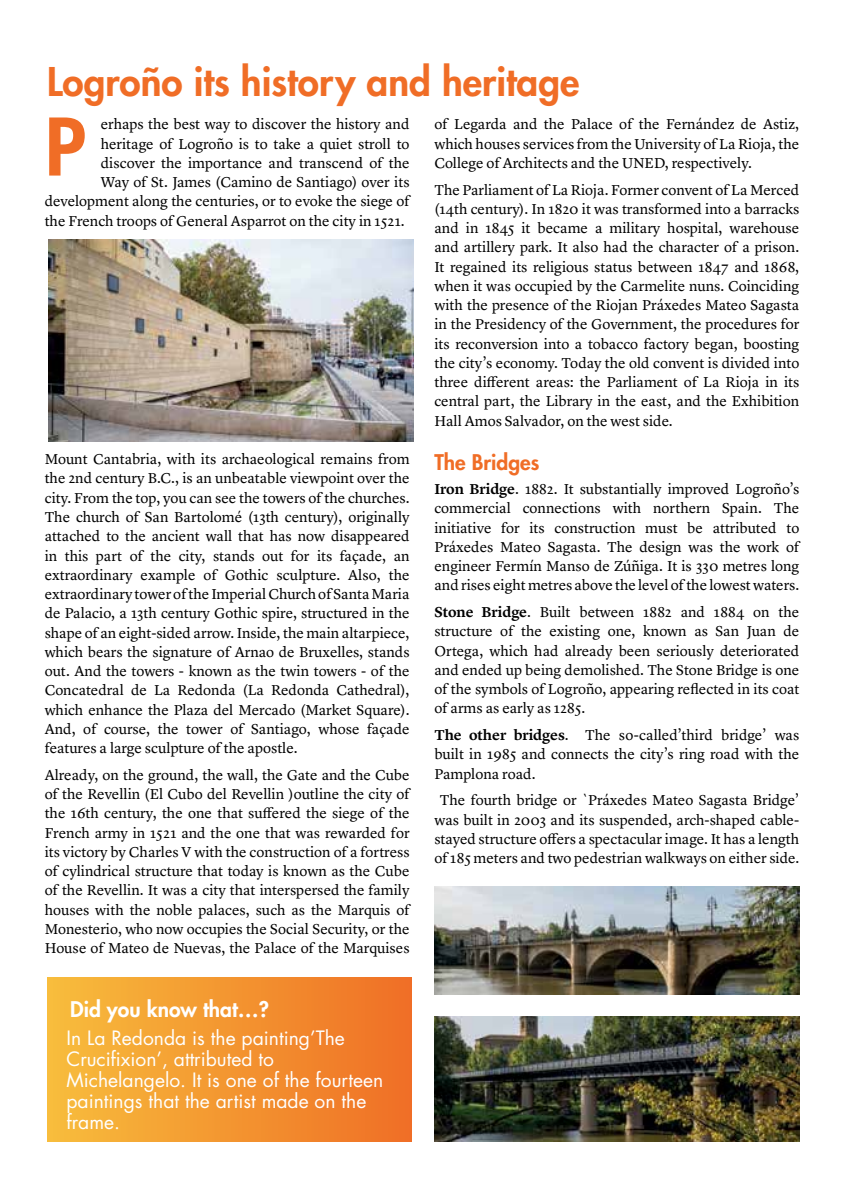
<style>
.page{position:relative;width:844px;height:1191px;background:#fff}
.page>*{position:absolute;margin:0;border:0;box-sizing:border-box;transform-origin:0 0}
.t1{font:800 77px "Futura Std";color:#f06d26}
.t2{font:800 38.5px "Futura Std";color:#f06d26}
.t3{font:800 21px "Futura Std";color:#fff}
.t4{font:800 21px "Futura Std";color:#f06d26}
.t5{font:19.25px/21px "Futura Std";color:#fff}
.t6{font:14.88px/19.2px "Lyon Text";color:#000;text-align:justify}
.s1{font-weight:600}
</style>
<div class="page">
<img style="left:434px;top:1016px;width:365px;height:125px">
<img style="left:434px;top:886px;width:365px;height:108px">
<img style="left:48px;top:240px;width:365px;height:201px">
<div style="left:48px;top:977px;width:363px;height:164px;background:linear-gradient(to right,#f7bd3c,#ef6f26)"></div>
<h2 class="t2" style="left:47px;top:58px;width:533px">Logroño its history and heritage</h2>
<p class="t6" style="left:101px;top:114px;width:310px">erhaps the best way to discover the history and</p>
<p class="t6" style="left:101px;top:133px;width:310px">heritage of Logroño is to take a quiet stroll to</p>
<p class="t6" style="left:101px;top:152px;width:310px">discover the importance and transcend of the</p>
<p class="t6" style="left:101px;top:171px;width:310px">Way of St. James (Camino de Santiago) over its</p>
<p class="t6" style="left:45px;top:191px;width:366px">development along the centuries, or to evoke the siege of</p>
<p class="t6" style="left:45px;top:210px;width:361px">the French troops of General Asparrot on the city in 1521.</p>
<h1 class="t1" style="left:45px;top:98px;width:42px">P</h1>
<p class="t6" style="left:434px;top:114px;width:366px">of Legarda and the Palace of the Fernández de Astiz, which houses services from the University of La Rioja, the College of Architects and the UNED, respectively.</p>
<p class="t6" style="left:434px;top:179px;width:366px">The Parliament of La Rioja. Former convent of La Merced (14th century). In 1820 it was transformed into a barracks and in 1845 it became a military hospital, warehouse and artillery park. It also had the character of a prison.<br>It regained its religious status between 1847 and 1868, when it was occupied by the Carmelite nuns. Coinciding with the presence of the Riojan Práxedes Mateo Sagasta in the Presidency of the Government, the procedures for its reconversion into a tobacco factory began, boosting the city’s economy. Today the old convent is divided into three different areas: the Parliament of La Rioja in its central part, the Library in the east, and the Exhibition Hall Amos Salvador, on the west side.</p>
<h3 class="t4" style="left:434px;top:449px;width:106px">The Bridges</h3>
<p class="t6" style="left:434px;top:478px;width:366px"><span class="s1">Iron Bridge</span>. 1882. It substantially improved Logroño’s commercial connections with northern Spain. The initiative for its construction must be attributed to Práxedes Mateo Sagasta. The design was the work of engineer Fermín Manso de Zúñiga. It is 330 metres long and rises eight metres above the level of the lowest waters.</p>
<p class="t6" style="left:434px;top:601px;width:366px"><span class="s1">Stone Bridge</span>. Built between 1882 and 1884 on the structure of the existing one, known as San Juan de Ortega, which had already been seriously deteriorated and ended up being demolished. The Stone Bridge is one of the symbols of Logroño, appearing reflected in its coat of arms as early as 1285.</p>
<p class="t6" style="left:434px;top:724px;width:366px"><span class="s1">The other bridges</span>. The so-called’third bridge’ was built in 1985 and connects the city’s ring road with the Pamplona road.</p>
<p class="t6" style="left:434px;top:789px;width:366px;text-align:center">The fourth bridge or `Práxedes Mateo Sagasta Bridge’ was built in 2003 and its suspended, arch-shaped cable&shy;stayed structure offers a spectacular image. It has a length of 185 meters and two pedestrian walkways on either side.</p>
<p class="t6" style="left:45px;top:448px;width:366px">Mount Cantabria, with its archaeological remains from the 2nd century B.C., is an unbeatable viewpoint over the city. From the top, you can see the towers of the churches.<br>The church of San Bartolomé (13th century), originally attached to the ancient wall that has now disappeared in this part of the city, stands out for its façade, an extraordinary example of Gothic sculpture. Also, the extraordinary tower of the Imperial Church of Santa Maria de Palacio, a 13th century Gothic spire, structured in the shape of an eight-sided arrow. Inside, the main altarpiece, which bears the signature of Arnao de Bruxelles, stands out. And the towers - known as the twin towers - of the Concatedral de La Redonda (La Redonda Cathedral), which enhance the Plaza del Mercado (Market Square).<br>And, of course, the tower of Santiago, whose façade features a large sculpture of the apostle.</p>
<p class="t6" style="left:45px;top:764px;width:366px">Already, on the ground, the wall, the Gate and the Cube of the Revellin (El Cubo del Revellin )outline the city of the 16th century, the one that suffered the siege of the French army in 1521 and the one that was rewarded for its victory by Charles V with the construction of a fortress of cylindrical structure that today is known as the Cube of the Revellin. It was a city that interspersed the family houses with the noble palaces, such as the Marquis of Monesterio, who now occupies the Social Security, or the House of Mateo de Nuevas, the Palace of the Marquises</p>
<h3 class="t3" style="left:70px;top:995px;width:200px">Did you know that…?</h3>
<p class="t5" style="left:66px;top:1027px;width:318px">In La Redonda is the painting’The<br>Crucifixion’, attributed to<br>Michelangelo. It is one of the fourteen paintings that the artist made on the frame.</p>
</div>
